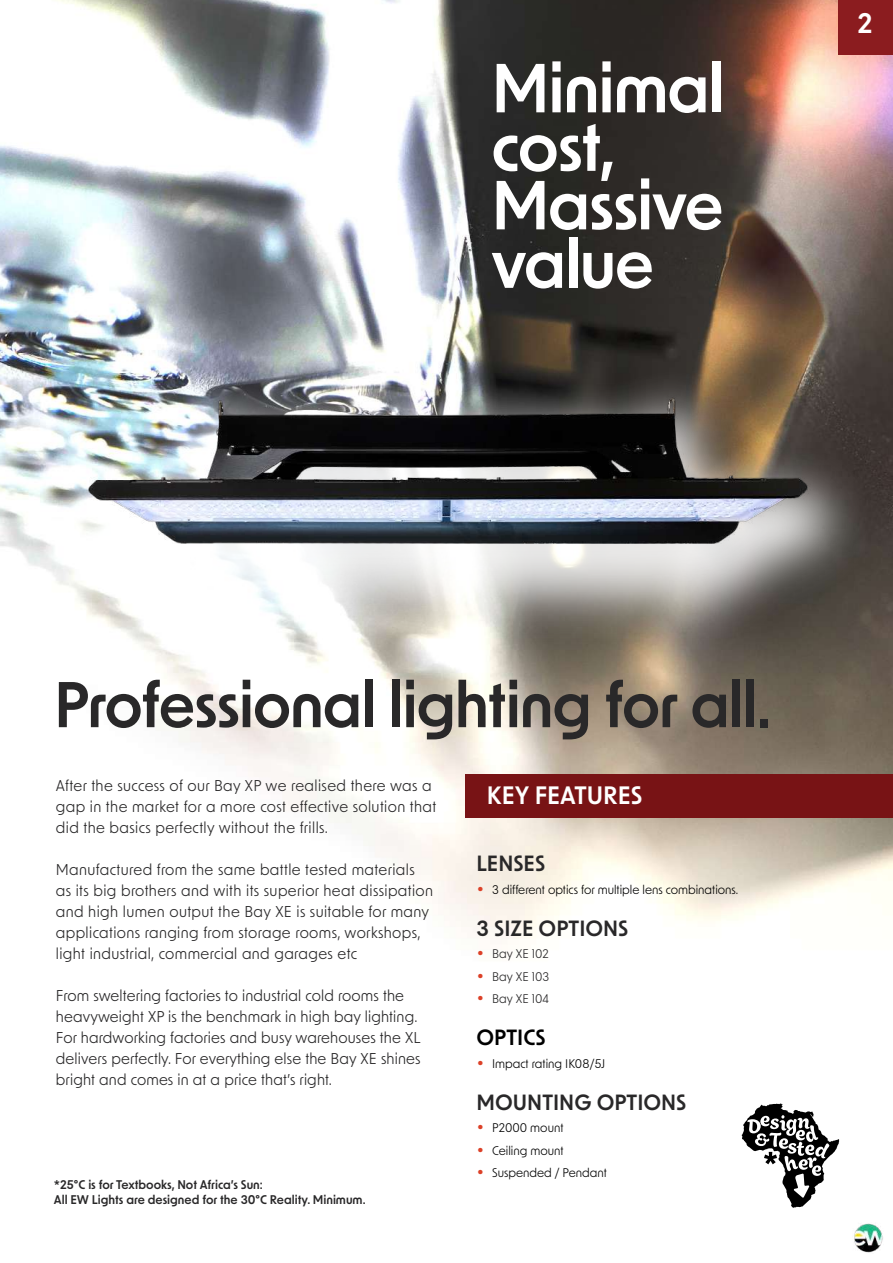
<style>
.page{position:relative;width:893px;height:1263px;background:#fff}
.page>*{position:absolute;margin:0;border:0;box-sizing:border-box;transform-origin:0 0}
.t1{font:600 66px/58.5px "New Order";letter-spacing:-.02em;color:#fff}
.t2{font:600 61.5px "New Order";letter-spacing:-.02em;color:#292829}
.t3{font:600 27px "New Order";color:#fff}
.t4{font:600 24px "New Order";color:#fff}
.t5{font:600 21px "New Order";color:#292829}
.t6{font:600 21px "New Order";color:#000}
.t7{font:15px/21px "New Order";letter-spacing:.02em;color:#292829}
.t8{font:12px "New Order";color:#000}
.t9{font:600 12px/15px "New Order";color:#292829}
.t10{font:12px "New Order";color:#292829}
.s1{font-size:24px;color:#dc4128}
</style>
<div class="page">
<img style="left:0;top:0;width:893px;height:939px">
<div style="left:465px;top:774px;width:428px;height:44px;background:#781315"></div>
<div style="left:839px;top:0;width:54px;height:54px;background:#8b1c1f"></div>
<div style="left:23px;top:367px;width:849px;height:278px;background:#fff;opacity:.88"></div>
<img style="left:84px;top:385px;width:728px;height:158px">
<img style="left:854px;top:1223px;width:29px;height:30px">
<svg style="left:741px;top:1103px;width:98px;height:105px"></svg>
<h1 class="t1" style="left:491px;top:56px;width:235px">Minimal cost,<br>Massive value</h1>
<h3 class="t3" style="left:858px;top:6px;width:17px">2</h3>
<h2 class="t2" style="left:54px;top:665px;width:719px">Professional lighting for all.</h2>
<p class="t7" style="left:56px;top:774px;width:382px">After the success of our Bay XP we realised there was a gap in the market for a more cost effective solution that did the basics perfectly without the frills.</p>
<p class="t7" style="left:56px;top:858px;width:379px">Manufactured from the same battle tested materials as its big brothers and with its superior heat dissipation and high lumen output the Bay XE is suitable for many applications ranging from storage rooms, workshops, light industrial, commercial and garages etc</p>
<p class="t7" style="left:56px;top:984px;width:366px">From sweltering factories to industrial cold rooms the heavyweight XP is the benchmark in high bay lighting.<br>For hardworking factories and busy warehouses the XL delivers perfectly. For everything else the Bay XE shines bright and comes in at a price that’s right.</p>
<p class="t9" style="left:54px;top:1176px;width:313px">*25°C is for Textbooks, Not Africa’s Sun:<br>All EW Lights are designed for the 30°C Reality. Minimum.</p>
<h3 class="t4" style="left:487px;top:780px;width:157px">KEY FEATURES</h3>
<h3 class="t5" style="left:477px;top:850px;width:70px">LENSES</h3>
<p class="t8" style="left:477px;top:881px;width:263px"><span class="s1">•</span> 3 different optics for multiple lens combinations.</p>
<h3 class="t5" style="left:477px;top:914px;width:153px">3 SIZE OPTIONS</h3>
<p class="t10" style="left:477px;top:946px;width:74px"><span class="s1">•</span> Bay XE 102</p>
<p class="t10" style="left:477px;top:968px;width:74px"><span class="s1">•</span> Bay XE 103</p>
<p class="t10" style="left:477px;top:991px;width:74px"><span class="s1">•</span> Bay XE 104</p>
<h3 class="t6" style="left:477px;top:1024px;width:71px">OPTICS</h3>
<p class="t8" style="left:477px;top:1055px;width:130px"><span class="s1">•</span> Impact rating IK08/5J</p>
<h3 class="t5" style="left:477px;top:1088px;width:211px">MOUNTING OPTIONS</h3>
<p class="t8" style="left:477px;top:1120px;width:88px"><span class="s1">•</span> P2000 mount</p>
<p class="t8" style="left:477px;top:1142px;width:89px"><span class="s1">•</span> Ceiling mount</p>
<p class="t8" style="left:477px;top:1165px;width:132px"><span class="s1">•</span> Suspended / Pendant</p>
</div>
